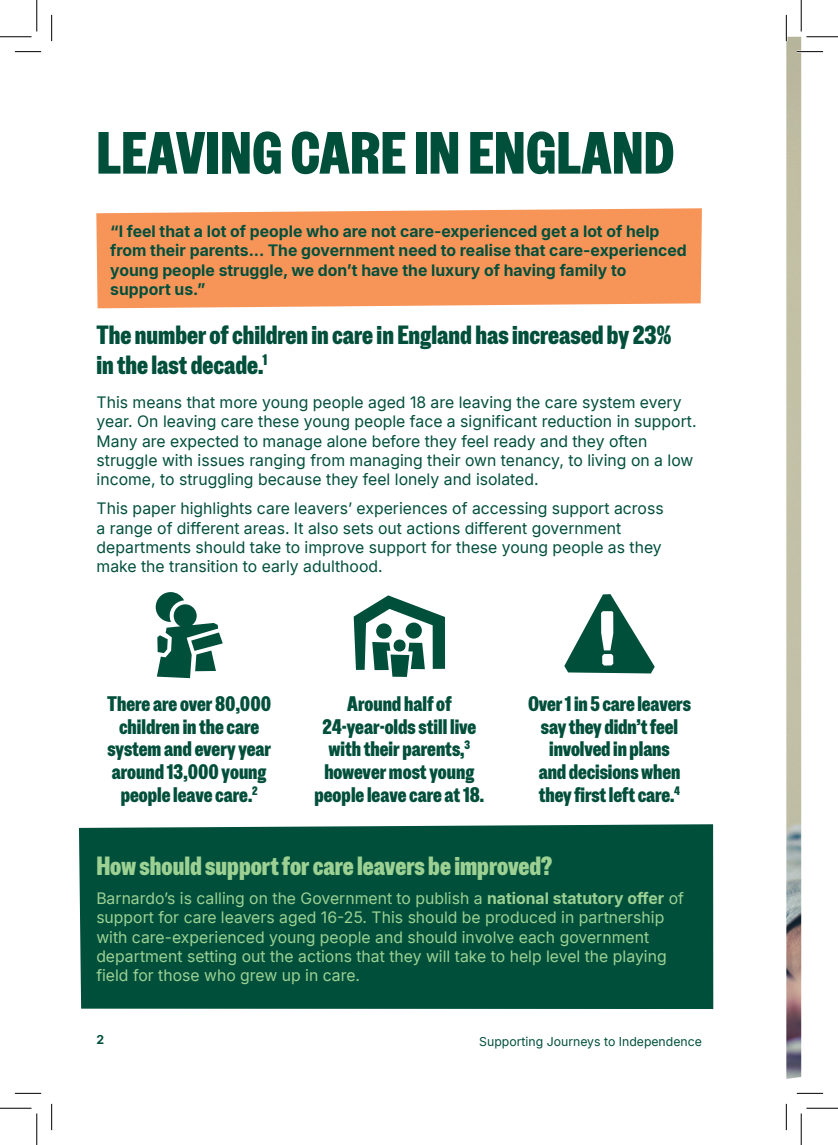
<style>
.page{position:relative;width:838px;height:1145px;background:#fff}
.page>*{position:absolute;margin:0;border:0;box-sizing:border-box;transform-origin:0 0}
.Heading_1_34_34{font:59.5px "Barnardos Speak";color:#004f3b}
.Body_copy_9_13{font:26.25px/29.8px "Barnardos Speak";color:#004f3b}
.Body_copy_9_13-2{font:26.25px "Barnardos Speak";color:#9dd193}
.Body_copy_9_13-3{font:21px/22.8px "Barnardos Speak";letter-spacing:-.005em;color:#004f3b;text-align:center}
.Body_copy_9_13-4{font:15.75px/19.2px "Inter";color:#004f3b}
.Body_copy_9_13-5{font:15.75px/19.2px "Inter";color:#9dd193}
.Body_copy_9_13-6{font:700 15.75px/19.2px "Inter";color:#004f3b}
.t1{font:12.25px "Inter";color:#004f3b}
.t2{font:700 12.25px "Inter";color:#004f3b}
.s1{font-weight:700}
</style>
<div class="page">
<div style="left:79px;top:824px;width:634px;height:185px;background:#004f3b"></div>
<svg style="left:156px;top:592px;width:67px;height:86px"></svg>
<svg style="left:353px;top:595px;width:92px;height:82px"></svg>
<svg style="left:564px;top:594px;width:90px;height:79px"></svg>
<img style="left:786px;top:37px;width:15px;height:1042px">
<div style="left:96px;top:208px;width:605px;height:100px;background:#f79559"></div>
<hr style="left:796px;top:51px;width:27px;height:2px;background:#fff">
<svg style="left:15px;top:51px;width:26px;height:1px"></svg>
<svg style="left:796px;top:51px;width:27px;height:1px"></svg>
<svg style="left:15px;top:1093px;width:26px;height:1px"></svg>
<svg style="left:796px;top:1093px;width:27px;height:1px"></svg>
<svg style="left:51px;top:15px;width:1px;height:26px"></svg>
<svg style="left:51px;top:1104px;width:1px;height:26px"></svg>
<svg style="left:786px;top:15px;width:1px;height:26px"></svg>
<svg style="left:786px;top:1104px;width:1px;height:26px"></svg>
<hr style="left:0;top:36px;width:32px;height:1px;background:#000">
<hr style="left:806px;top:36px;width:31px;height:1px;background:#000">
<hr style="left:0;top:1108px;width:32px;height:1px;background:#000">
<hr style="left:806px;top:1108px;width:31px;height:1px;background:#000">
<hr style="left:36px;top:0;width:1px;height:31px;background:#000">
<hr style="left:36px;top:1113px;width:1px;height:32px;background:#000">
<hr style="left:800px;top:0;width:1px;height:31px;background:#000">
<hr style="left:800px;top:1113px;width:1px;height:32px;background:#000">
<p class="Heading_1_34_34" style="left:96px;top:110px;width:580px">LEAVING CARE IN ENGLAND</p>
<p class="Body_copy_9_13-6" style="left:110px;top:221px;width:578px">“I feel that a lot of people who are not care-experienced get a lot of help from their parents... The government need to realise that care-experienced young people struggle, we don’t have the luxury of having family to support us.”</p>
<p class="Body_copy_9_13" style="left:97px;top:318px;width:576px">The number of children in care in England has increased by 23% in the last decade.<sup>1</sup></p>
<p class="Body_copy_9_13-4" style="left:97px;top:392px;width:601px">This means that more young people aged 18 are leaving the care system every year. On leaving care these young people face a significant reduction in support.<br>Many are expected to manage alone before they feel ready and they often struggle with issues ranging from managing their own tenancy, to living on a low income, to struggling because they feel lonely and isolated.</p>
<p class="Body_copy_9_13-4" style="left:97px;top:498px;width:568px">This paper highlights care leavers’ experiences of accessing support across a range of different areas. It also sets out actions different government departments should take to improve support for these young people as they make the transition to early adulthood.</p>
<p class="Body_copy_9_13-3" style="left:107px;top:691px;width:165px">There are over 80,000 children in the care system and every year around 13,000 young people leave care.<sup>2</sup></p>
<p class="Body_copy_9_13-3" style="left:314px;top:691px;width:171px">Around half of<br>24-year-olds still live with their parents,<sup>3 </sup>however most young people leave care at 18.</p>
<p class="Body_copy_9_13-3" style="left:528px;top:691px;width:164px">Over 1 in 5 care leavers say they didn’t feel involved in plans<br>and decisions when they first left care.<sup>4</sup></p>
<p class="Body_copy_9_13-2" style="left:96px;top:847px;width:457px">How should support for care leavers be improved?</p>
<p class="Body_copy_9_13-5" style="left:96px;top:888px;width:589px">Barnardo’s is calling on the Government to publish a <span class="s1">national statutory offer</span> of support for care leavers aged 16-25. This should be produced in partnership with care-experienced young people and should involve each government department setting out the actions that they will take to help level the playing field for those who grew up in care.</p>
<p class="t2" style="left:96px;top:1031px;width:9px">2</p>
<p class="t1" style="left:479px;top:1032px;width:224px">Supporting Journeys to Independence</p>
</div>
